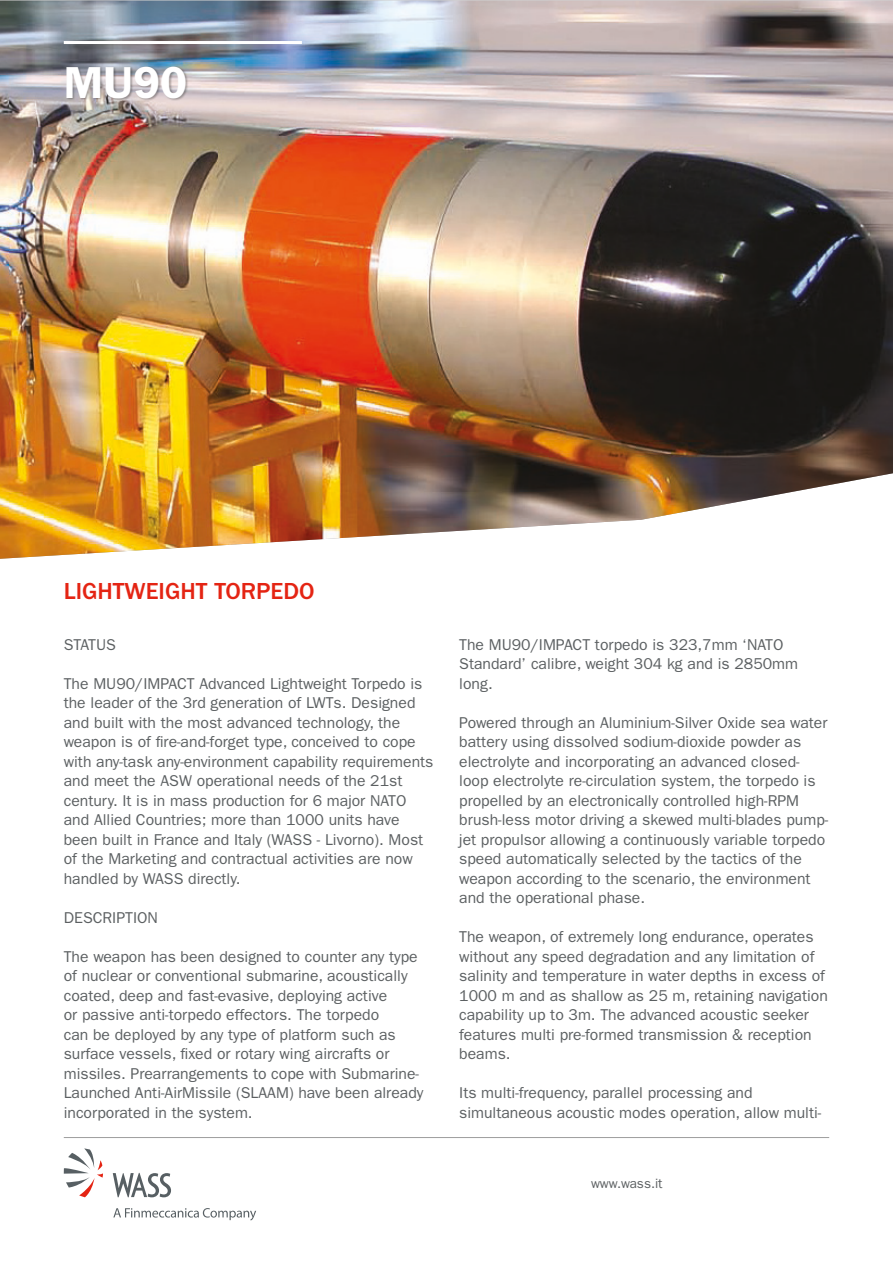
<style>
.page{position:relative;width:893px;height:1263px;background:#fff}
.page>*{position:absolute;margin:0;border:0;box-sizing:border-box;transform-origin:0 0}
.t1{font:600 45px "Franklin Gothic LT";color:#fff}
.t2{font:500 24px "Franklin Gothic LT";color:#e42413}
.t3{font:15.75px/19.5px "Franklin Gothic LT";color:#5c6062}
.t4{font:13.5px "Franklin Gothic LT";color:#5c6062}
</style>
<div class="page">
<img style="left:0;top:1px;width:893px;height:558px">
<hr style="left:64px;top:41px;width:238px;height:3px;background:#fff">
<hr style="left:64px;top:1137px;width:765px;height:1px;background:#9d9d9d">
<div style="left:66px;top:66px;width:123px;height:35px;background:#1d1d1b;opacity:.35"></div>
<svg style="left:64px;top:1148px;width:39px;height:49px"></svg>
<svg style="left:113px;top:1173px;width:58px;height:24px"></svg>
<svg style="left:113px;top:1208px;width:143px;height:12px"></svg>
<p class="t1" style="left:64px;top:55px;width:125px">MU90</p>
<p class="t2" style="left:64px;top:578px;width:252px">LIGHTWEIGHT TORPEDO</p>
<p class="t3" style="left:64px;top:635px;width:54px">STATUS</p>
<p class="t3" style="left:64px;top:674px;width:371px">The MU90/IMPACT Advanced Lightweight Torpedo is the leader of the 3rd generation of LWTs. Designed and built with the most advanced technology, the weapon is of fire-and-forget type, conceived to cope with any-task any-environment capability requirements and meet the ASW operational needs of the 21st century. It is in mass production for 6 major NATO and Allied Countries; more than 1000 units have been built in France and Italy (WASS - Livorno). Most of the Marketing and contractual activities are now handled by WASS directly.</p>
<p class="t3" style="left:64px;top:908px;width:96px">DESCRIPTION</p>
<p class="t3" style="left:64px;top:947px;width:361px">The weapon has been designed to counter any type of nuclear or conventional submarine, acoustically coated, deep and fast-evasive, deploying active<br>or passive anti-torpedo effectors. The torpedo<br>can be deployed by any type of platform such as surface vessels, fixed or rotary wing aircrafts or missiles. Prearrangements to cope with Submarine-Launched Anti-AirMissile (SLAAM) have been already incorporated in the system.</p>
<p class="t3" style="left:459px;top:635px;width:340px">The MU90/IMPACT torpedo is 323,7mm ‘NATO<br>Standard’ calibre, weight 304 kg and is 2850mm long.</p>
<p class="t3" style="left:459px;top:713px;width:371px">Powered through an Aluminium-Silver Oxide sea water battery using dissolved sodium-dioxide powder as electrolyte and incorporating an advanced closed&shy;loop electrolyte re-circulation system, the torpedo is propelled by an electronically controlled high-RPM brush-less motor driving a skewed multi-blades pump&shy;jet propulsor allowing a continuously variable torpedo speed automatically selected by the tactics of the weapon according to the scenario, the environment and the operational phase.</p>
<p class="t3" style="left:459px;top:927px;width:370px">The weapon, of extremely long endurance, operates without any speed degradation and any limitation of salinity and temperature in water depths in excess of 1000 m and as shallow as 25 m, retaining navigation capability up to 3m. The advanced acoustic seeker features multi pre-formed transmission &amp; reception beams.</p>
<p class="t3" style="left:459px;top:1083px;width:364px">Its multi-frequency, parallel processing and simultaneous acoustic modes operation, allow multi-</p>
<p class="t4" style="left:591px;top:1176px;width:73px">www.wass.it</p>
</div>
